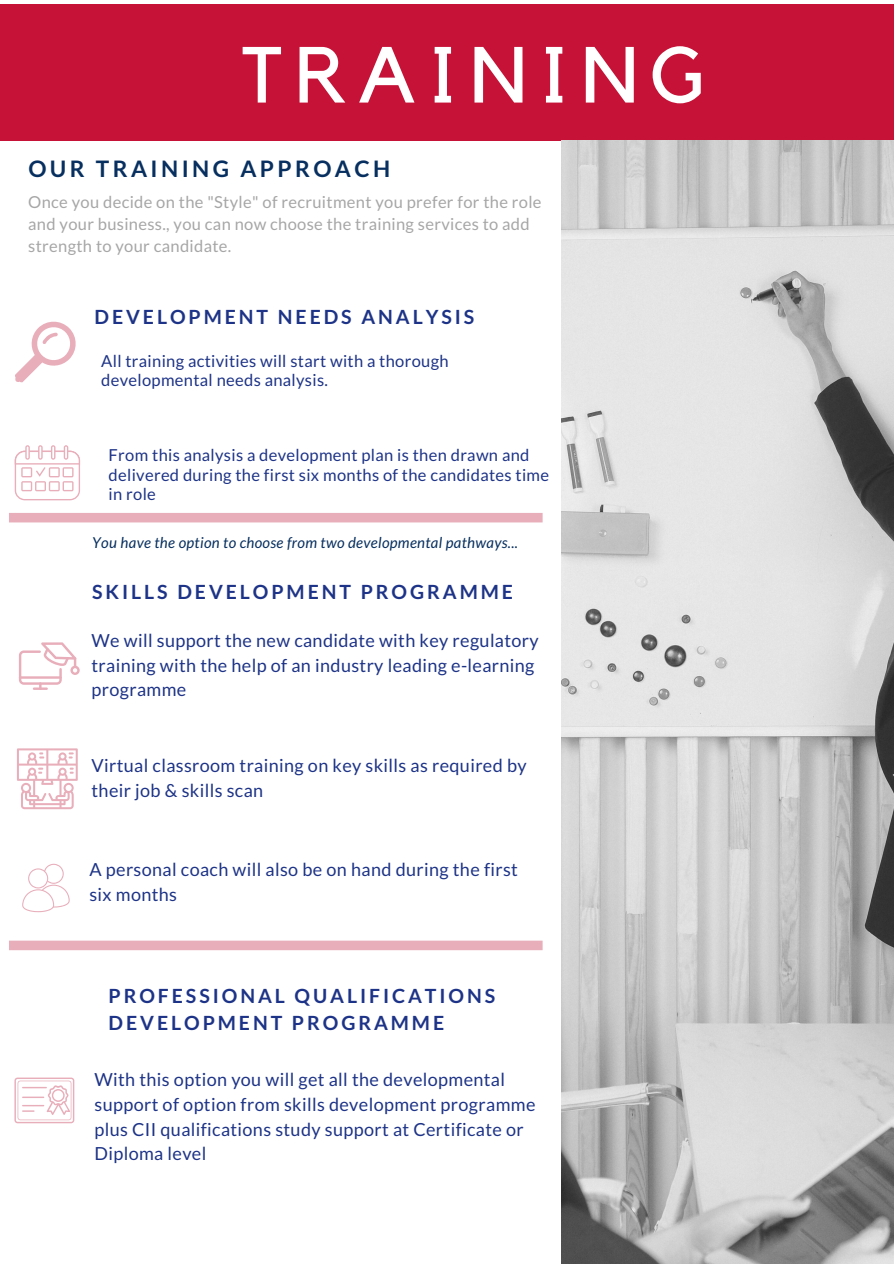
<style>
.page{position:relative;width:894px;height:1264px;background:#fff}
.page>*{position:absolute;margin:0;border:0;box-sizing:border-box;transform-origin:0 0}
.t1{font:78.45px "Kollektif";letter-spacing:.15em;color:#fff}
.t2{font:700 22.65px "Lato";letter-spacing:.15em;color:#072f5f}
.t3{font:700 19.5px/26.8px "Lato";letter-spacing:.15em;color:#1d3387}
.t4{font:18px/24.8px "Lato";letter-spacing:.02em;color:#1d3387}
.t5{font:16.5px/19.5px "Lato";letter-spacing:.02em;color:#1d3387}
.t6{font:16.5px/21.9px "Lato";letter-spacing:.02em;color:#a6a6a6}
.t7{font:italic 15px "Lato";letter-spacing:.02em;color:#072f5f}
</style>
<div class="page">
<div style="left:0;top:4px;width:893px;height:137px;background:#c51236"></div>
<img style="left:561px;top:141px;width:332px;height:1122px">
<svg style="left:15px;top:321px;width:61px;height:61px"></svg>
<svg style="left:15px;top:445px;width:65px;height:55px"></svg>
<div style="left:9px;top:513px;width:533px;height:9px;background:#e8aeba"></div>
<svg style="left:19px;top:642px;width:61px;height:48px"></svg>
<svg style="left:9px;top:940px;width:533px;height:10px;background:#e9b3be"></svg>
<svg style="left:14px;top:1077px;width:60px;height:46px"></svg>
<svg style="left:22px;top:863px;width:48px;height:50px"></svg>
<svg style="left:17px;top:748px;width:61px;height:61px"></svg>
<h1 class="t1" style="left:242px;top:39px;width:465px">TRAINING</h1>
<p class="t2" style="left:28px;top:155px;width:363px">OUR TRAINING APPROACH</p>
<p class="t6" style="left:28px;top:191px;width:514px">Once you decide on the "Style" of recruitment you prefer for the role and your business., you can now choose the training services to add strength to your candidate.</p>
<p class="t3" style="left:94px;top:303px;width:381px">DEVELOPMENT NEEDS ANALYSIS</p>
<p class="t5" style="left:101px;top:350px;width:349px">All training activities will start with a thorough developmental needs analysis.</p>
<p class="t5" style="left:109px;top:445px;width:442px">From this analysis a development plan is then drawn and delivered during the first six months of the candidates time in role</p>
<p class="t7" style="left:92px;top:533px;width:427px">You have the option to choose from two developmental pathways...</p>
<p class="t3" style="left:92px;top:577px;width:422px">SKILLS DEVELOPMENT PROGRAMME</p>
<p class="t4" style="left:91px;top:627px;width:448px">We will support the new candidate with key regulatory training with the help of an industry leading e-learning programme</p>
<p class="t4" style="left:91px;top:752px;width:436px">Virtual classroom training on key skills as required by their job &amp; skills scan</p>
<p class="t4" style="left:89px;top:857px;width:430px">A personal coach will also be on hand during the first six months</p>
<p class="t3" style="left:109px;top:981px;width:388px">PROFESSIONAL QUALIFICATIONS<br>DEVELOPMENT PROGRAMME</p>
<p class="t4" style="left:94px;top:1066px;width:442px">With this option you will get all the developmental support of option from skills development programme plus CII qualifications study support at Certificate or Diploma level</p>
</div>
